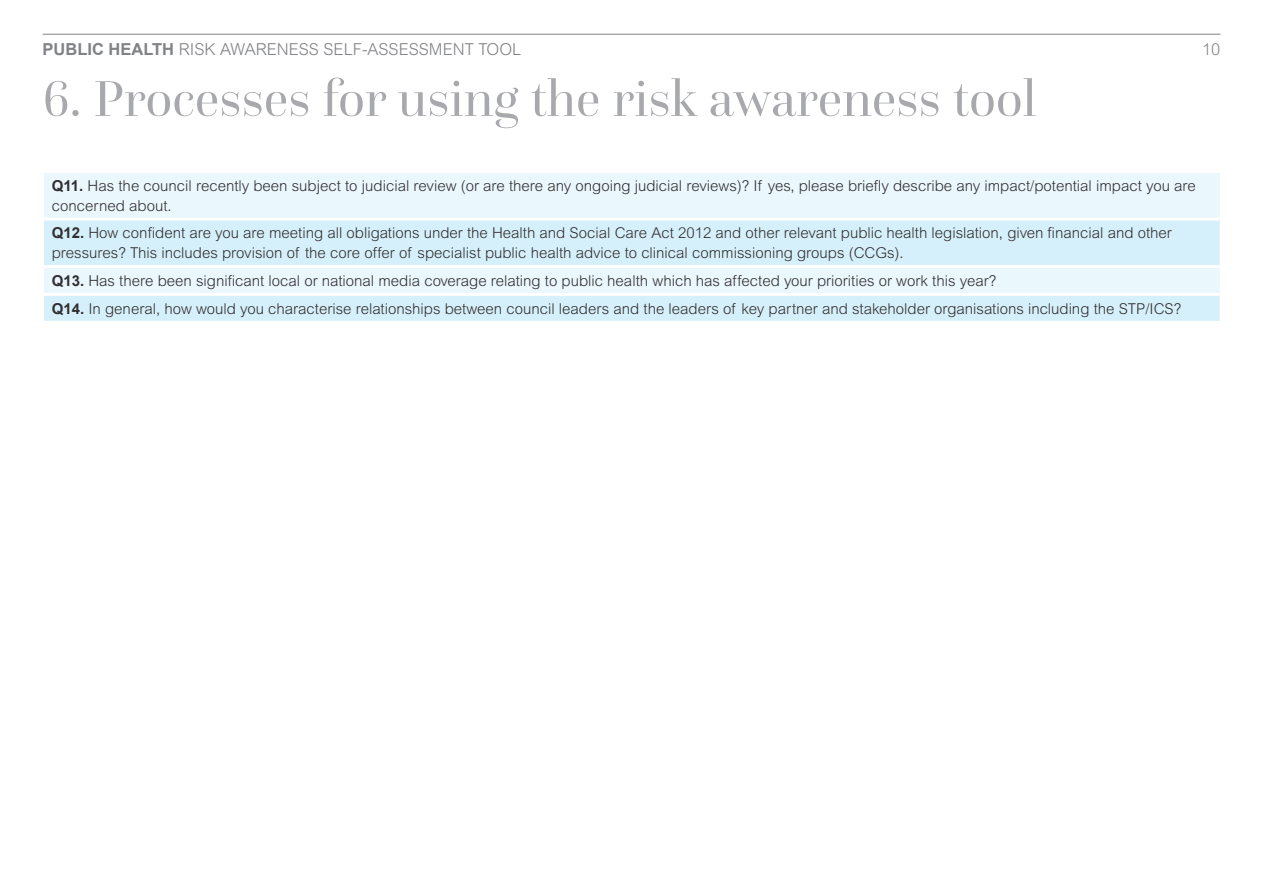
<style>
.page{position:relative;width:1263px;height:893px;background:#fff}
.page>*{position:absolute;margin:0;border:0;box-sizing:border-box;transform-origin:0 0}
.t1{font:52.5px "Questa Grande";color:#a8a9ad}
.t2{font:300 16.5px "Arial MT Std";color:#808285}
.t3{font:300 15px/19.5px "Arial MT Std";color:#312f30}
.s1{font-family:"Arial";font-weight:700}
</style>
<div class="page">
<hr style="left:43px;top:34px;width:1177px;height:1px;background:#808285">
<div style="left:44px;top:173px;width:1176px;height:45px;background:#eaf7fd"></div>
<svg style="left:44px;top:221px;width:1176px;height:100px;background:#dbf1fb"></svg>
<hr style="left:44px;top:265px;width:1176px;height:3px;background:#fff">
<hr style="left:44px;top:293px;width:1176px;height:3px;background:#fff">
<p class="t2" style="left:43px;top:39px;width:480px"><span class="s1">PUBLIC HEALTH</span> RISK AWARENESS SELF-ASSESSMENT TOOL</p>
<p class="t2" style="left:1202px;top:39px;width:20px">10</p>
<h1 class="t1" style="left:43px;top:67px;width:995px">6. Processes for using the risk awareness tool</h1>
<p class="t3" style="left:52px;top:176px;width:1145px"><span class="s1">Q11.</span> Has the council recently been subject to judicial review (or are there any ongoing judicial reviews)? If yes, please briefly describe any impact/potential impact you are concerned about.</p>
<p class="t3" style="left:52px;top:223px;width:1121px"><span class="s1">Q12.</span> How confident are you are meeting all obligations under the Health and Social Care Act 2012 and other relevant public health legislation, given financial and other pressures? This includes provision of the core offer of specialist public health advice to clinical commissioning groups (CCGs).</p>
<p class="t3" style="left:52px;top:267px;width:1131px;line-height:27.9px"><span class="s1">Q13.</span> Has there been significant local or national media coverage relating to public health which has affected your priorities or work this year?<br><span class="s1">Q14.</span> In general, how would you characterise relationships between council leaders and the leaders of key partner and stakeholder organisations including the STP/ICS?</p>
</div>
